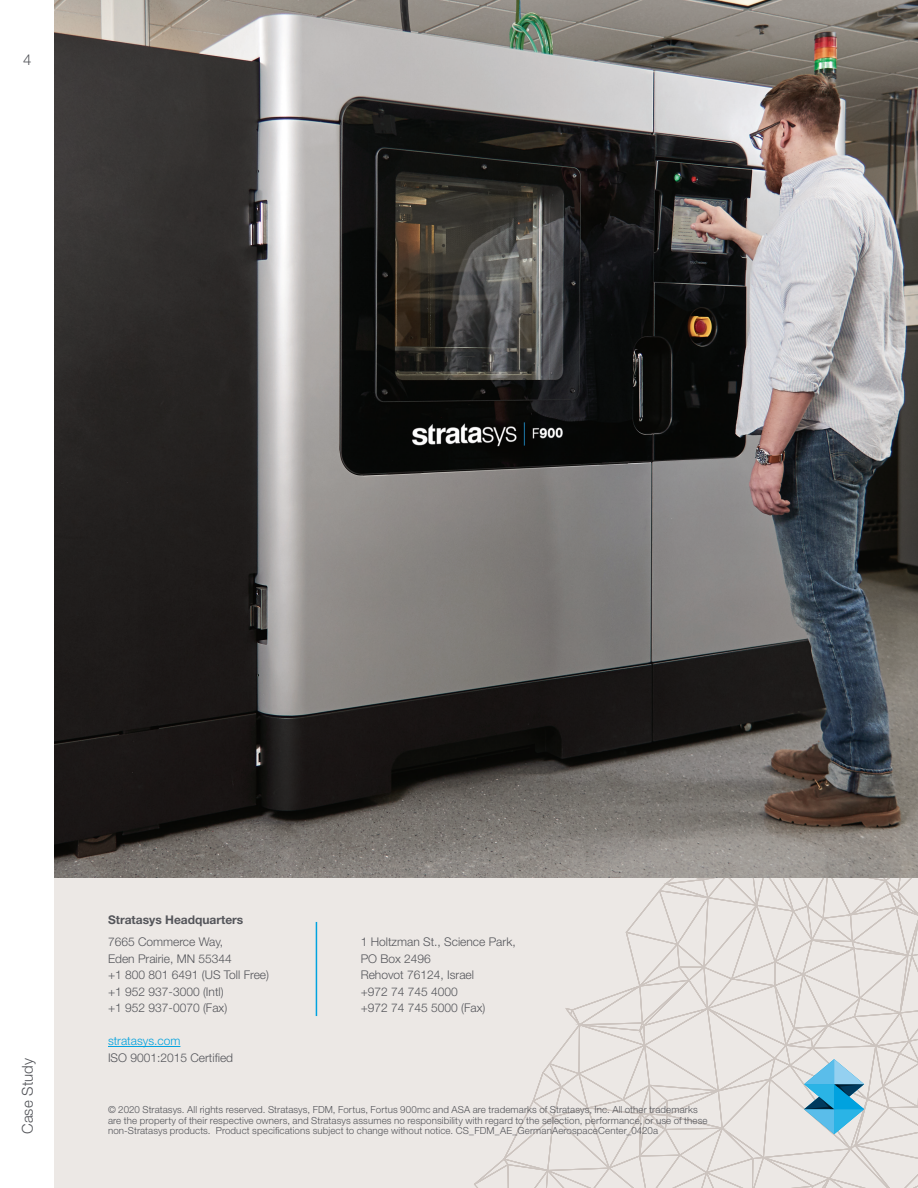
<style>
.page{position:relative;width:918px;height:1188px;background:#fff}
.page>*{position:absolute;margin:0;border:0;box-sizing:border-box;transform-origin:0 0}
.t1{font:300 15px "Helvetica Neue LT Std";letter-spacing:.005em;color:#54555a}
.t2{font:300 12px/16.5px "Helvetica Neue LT Std";color:#54555a}
.t3{font:700 12px "Helvetica Neue LT Std";color:#54555a}
.t4{font:300 12px "Helvetica Neue LT Std";color:#00a2df}
.Footer_Legal{font:300 9.75px/10.5px "Helvetica Neue LT Std";letter-spacing:.01em;color:#54555a}
</style>
<div class="page">
<div style="left:54px;top:878px;width:864px;height:310px;background:#ece8e5"></div>
<hr style="left:316px;top:922px;width:1px;height:94px;background:#00a2df">
<hr style="left:108px;top:1046px;width:72px;height:1px;background:#00a2df">
<svg style="left:474px;top:878px;width:444px;height:310px"></svg>
<img style="left:54px;top:0;width:864px;height:878px">
<h1 class="t1" style="left:23px;top:50px;width:10px">4</h1>
<h1 class="t1" style="left:18px;top:1134px;width:77px;rotate:-90deg">Case Study</h1>
<p class="t3" style="left:108px;top:912px;width:137px">Stratasys Headquarters</p>
<p class="t2" style="left:108px;top:934px;width:163px">7665 Commerce Way,<br>Eden Prairie, MN 55344<br>+1 800 801 6491 (US Toll Free) +1 952 937-3000 (Intl)<br>+1 952 937-0070 (Fax)</p>
<p class="t4" style="left:108px;top:1034px;width:74px">stratasys.com</p>
<p class="t2" style="left:108px;top:1049px;width:127px">ISO 9001:2015 Certified</p>
<p class="t2" style="left:361px;top:934px;width:156px">1 Holtzman St., Science Park,<br>PO Box 2496<br>Rehovot 76124, Israel<br>+972 74 745 4000<br>+972 74 745 5000 (Fax)</p>
<p class="Footer_Legal" style="left:108px;top:1104px;width:601px">© 2020 Stratasys. All rights reserved. Stratasys, FDM, Fortus, Fortus 900mc and ASA are trademarks of Stratasys, Inc. All other trademarks are the property of their respective owners, and Stratasys assumes no responsibility with regard to the selection, performance, or use of these non-Stratasys products. Product specifications subject to change without notice. CS_FDM_AE_GermanAerospaceCenter_0420a</p>
</div>
